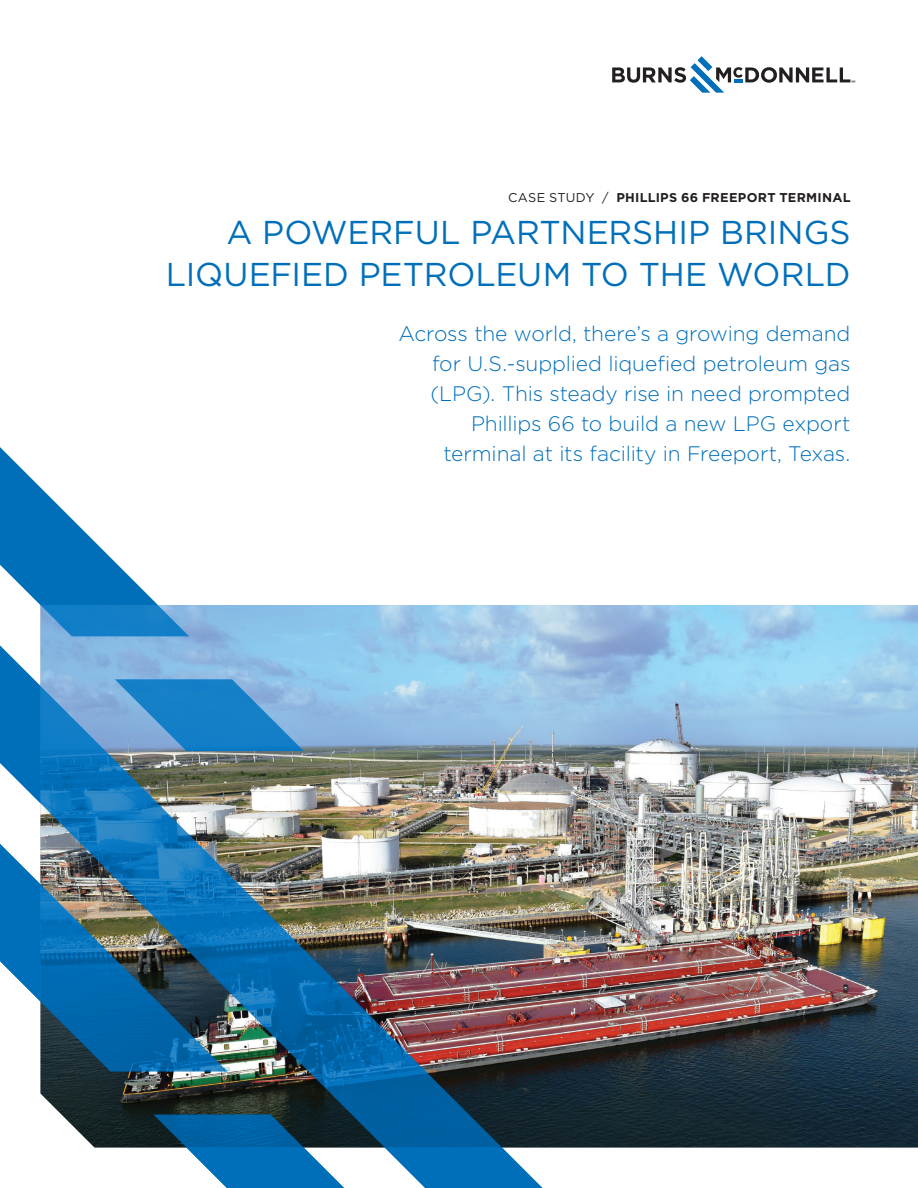
<style>
.page{position:relative;width:918px;height:1188px;background:#fff}
.page>*{position:absolute;margin:0;border:0;box-sizing:border-box;transform-origin:0 0}
.t1{font:33px/42px "Gotham";letter-spacing:-.005em;color:#006fba;text-align:right}
.t2{font:300 21px/30px "Gotham";letter-spacing:-.005em;color:#006fba;text-align:right}
.t3{font:700 12.75px "Gotham";letter-spacing:.02em;color:#231f20}
.s1{font-weight:400}
</style>
<div class="page">
<img style="left:189px;top:605px;width:729px;height:543px">
<svg style="left:612px;top:56px;width:243px;height:37px"></svg>
<svg style="left:0;top:447px;width:189px;height:185px"></svg>
<img style="left:0;top:632px;width:556px;height:556px">
<img style="left:0;top:831px;width:228px;height:241px">
<svg style="left:153px;top:1115px;width:205px;height:73px"></svg>
<p class="t3" style="left:508px;top:189px;width:344px"><span class="s1">CASE STUDY /</span> PHILLIPS 66 FREEPORT TERMINAL</p>
<h1 class="t1" style="left:166px;top:210px;width:686px">A POWERFUL PARTNERSHIP BRINGS<br>LIQUEFIED PETROLEUM TO THE WORLD</h1>
<p class="t2" style="left:398px;top:318px;width:454px">Across the world, there’s a growing demand for U.S.-supplied liquefied petroleum gas (LPG). This steady rise in need prompted Phillips 66 to build a new LPG export terminal at its facility in Freeport, Texas.</p>
</div>
